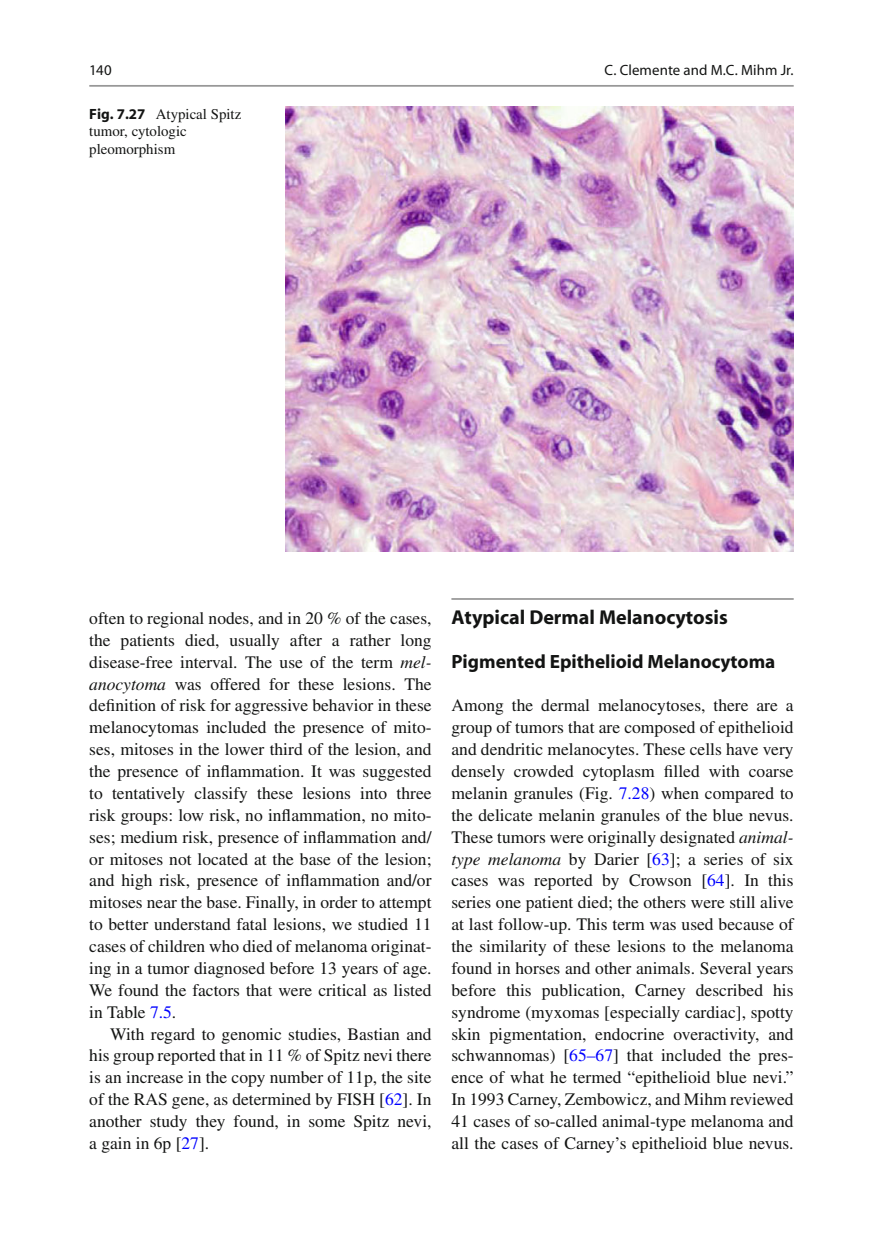
<style>
.page{position:relative;width:883px;height:1260px;background:#fff}
.page>*{position:absolute;margin:0;border:0;box-sizing:border-box;transform-origin:0 0}
.t1{font:700 20.12px "Myriad";color:#131413}
.t2{font:700 19.25px "Myriad";color:#131413}
.t3{font:17.5px/21.9px "Times";color:#131413;text-align:justify}
.t4{font:14.88px/17.5px "Times";color:#131413}
.t5{font:14.88px "Myriad";letter-spacing:.005em;color:#131413}
.s1{font-family:"Myriad";font-weight:700}
.s2{font-style:italic}
.s3{color:#00f}
</style>
<div class="page">
<hr style="left:89px;top:85px;width:705px;height:2px;background:#989898">
<hr style="left:451px;top:598px;width:343px;height:2px;background:#989898">
<img style="left:285px;top:106px;width:509px;height:445px">
<p class="t5" style="left:89px;top:64px;width:24px">140</p>
<p class="t5" style="left:605px;top:64px;width:191px">C. Clemente and M.C. Mihm Jr.</p>
<p class="t4" style="left:89px;top:106px;width:154px"><span class="s1">Fig. 7.27</span> Atypical Spitz tumor, cytologic pleomorphism</p>
<p class="t3" style="left:89px;top:609px;width:344px">often to regional nodes, and in 20 % of the cases, the patients died, usually after a rather long disease-free interval. The use of the term <span class="s2">mel&shy;anocytoma</span> was offered for these lesions. The de fi nition of risk for aggressive behavior in these melanocytomas included the presence of mito&shy;ses, mitoses in the lower third of the lesion, and the presence of in fl ammation. It was suggested to tentatively classify these lesions into three risk groups: low risk, no in fl ammation, no mito&shy;ses; medium risk, presence of in fl ammation and/ or mitoses not located at the base of the lesion; and high risk, presence of in fl ammation and/or mitoses near the base. Finally, in order to attempt to better understand fatal lesions, we studied 11 cases of children who died of melanoma originat&shy;ing in a tumor diagnosed before 13 years of age.<br>We found the factors that were critical as listed in Table <span class="s3">7.5</span> .</p>
<p class="t3" style="left:89px;top:1024px;width:344px;text-indent:21px">With regard to genomic studies, Bastian and his group reported that in 11 % of Spitz nevi there is an increase in the copy number of 11p, the site of the RAS gene, as determined by FISH [ <span class="s3">62</span> ] . In another study they found, in some Spitz nevi, a gain in 6p [ <span class="s3">27</span> ] .</p>
<p class="t1" style="left:451px;top:610px;width:278px">Atypical Dermal Melanocytosis</p>
<p class="t2" style="left:451px;top:654px;width:326px">Pigmented Epithelioid Melanocytoma</p>
<p class="t3" style="left:451px;top:696px;width:344px">Among the dermal melanocytoses, there are a group of tumors that are composed of epithelioid and dendritic melanocytes. These cells have very densely crowded cytoplasm fi lled with coarse melanin granules (Fig. <span class="s3">7.28</span> ) when compared to the delicate melanin granules of the blue nevus.<br>These tumors were originally designated <span class="s2">animal&shy;type melanoma</span> by Darier [ <span class="s3">63</span> ] ; a series of six cases was reported by Crowson [ <span class="s3">64</span> ] . In this series one patient died; the others were still alive at last follow-up. This term was used because of the similarity of these lesions to the melanoma found in horses and other animals. Several years before this publication, Carney described his syndrome (myxomas [especially cardiac], spotty skin pigmentation, endocrine overactivity, and schwannomas) [ <span class="s3">65–67</span> ] that included the pres&shy;ence of what he termed “epithelioid blue nevi.” In 1993 Carney, Zembowicz, and Mihm reviewed 41 cases of so-called animal-type melanoma and all the cases of Carney’s epithelioid blue nevus.</p>
</div>
